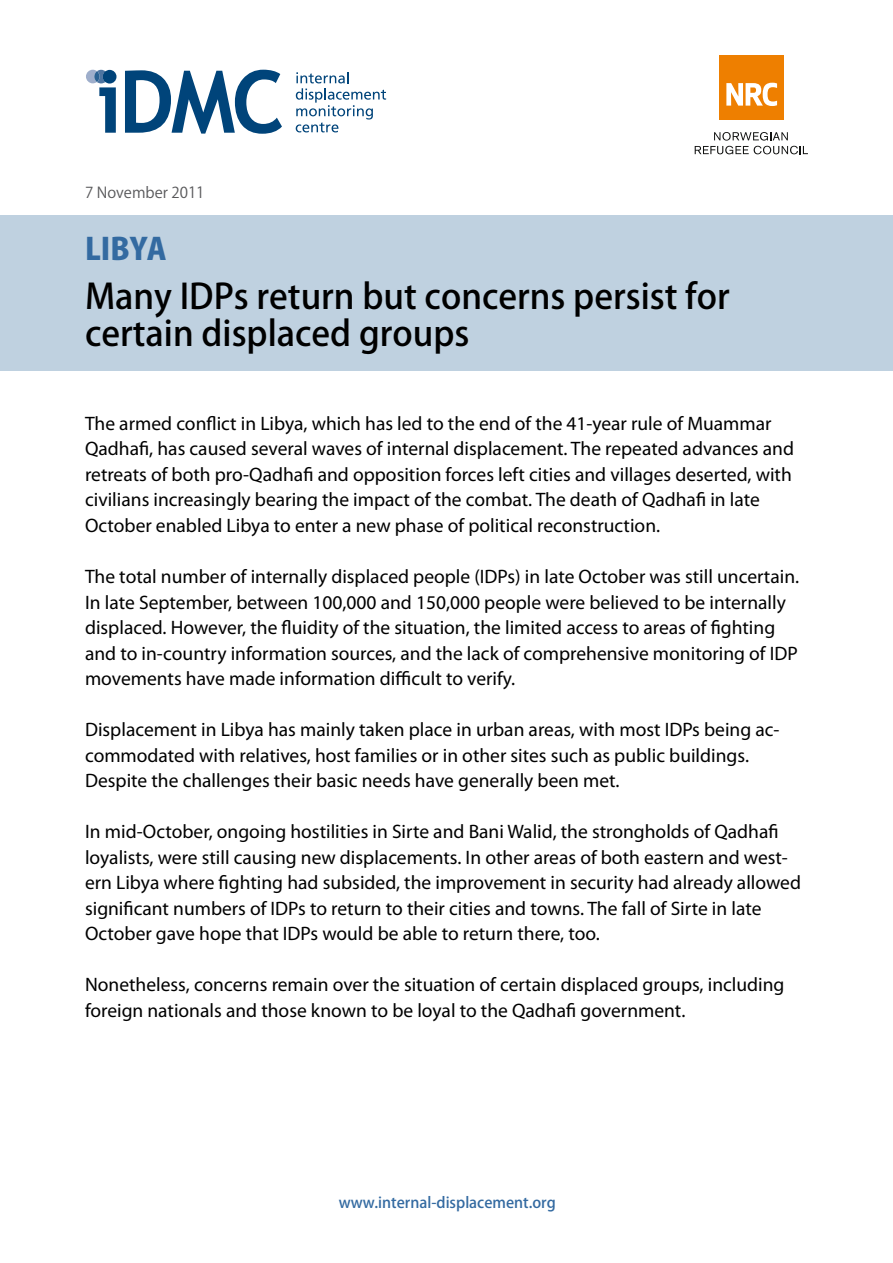
<style>
.page{position:relative;width:893px;height:1263px;background:#fff}
.page>*{position:absolute;margin:0;border:0;box-sizing:border-box;transform-origin:0 0}
.t1{font:500 34.5px/37.5px "Koz Go Pro";color:#000}
.t2{font:800 30px "Koz Go Pro";color:#336aa1}
.t3{font:19.5px/25.5px "Myriad Pro";color:#000}
.t4{font:500 15px "Koz Go Pro";color:#336aa1}
.t5{font:15px "Koz Go Pro";color:#58585a}
.s1{font-size:15.45px}
</style>
<div class="page">
<div style="left:0;top:215px;width:893px;height:155px;background:#bfd1e0"></div>
<svg style="left:125px;top:70px;width:157px;height:64px"></svg>
<svg style="left:86px;top:70px;width:30px;height:63px"></svg>
<svg style="left:94px;top:71px;width:6px;height:11px"></svg>
<svg style="left:296px;top:72px;width:90px;height:60px"></svg>
<div style="left:719px;top:55px;width:64px;height:65px;background:#ee7f00"></div>
<svg style="left:726px;top:83px;width:51px;height:23px"></svg>
<svg style="left:695px;top:132px;width:113px;height:22px"></svg>
<p class="t5" style="left:85px;top:182px;width:121px">7 November 20<span class="s1">11</span></p>
<h2 class="t2" style="left:85px;top:230px;width:83px">LIBYA</h2>
<h1 class="t1" style="left:85px;top:279px;width:646px">Many IDPs return but concerns persist for certain displaced groups</h1>
<p class="t3" style="left:85px;top:410px;width:710px">The armed conflict in Libya, which has led to the end of the 41-year rule of Muammar Qadhafi, has caused several waves of internal displacement. The repeated advances and retreats of both pro-Qadhafi and opposition forces left cities and villages deserted, with civilians increasingly bearing the impact of the combat. The death of Qadhafi in late October enabled Libya to enter a new phase of political reconstruction.</p>
<p class="t3" style="left:85px;top:563px;width:716px">The total number of internally displaced people (IDPs) in late October was still uncertain.<br>In late September, between 100,000 and 150,000 people were believed to be internally displaced. However, the fluidity of the situation, the limited access to areas of fighting and to in-country information sources, and the lack of comprehensive monitoring of IDP movements have made information difficult to verify.</p>
<p class="t3" style="left:85px;top:716px;width:696px">Displacement in Libya has mainly taken place in urban areas, with most IDPs being ac&shy;commodated with relatives, host families or in other sites such as public buildings.<br>Despite the challenges their basic needs have generally been met.</p>
<p class="t3" style="left:85px;top:818px;width:717px">In mid-October, ongoing hostilities in Sirte and Bani Walid, the strongholds of Qadhafi loyalists, were still causing new displacements. In other areas of both eastern and west&shy;ern Libya where fighting had subsided, the improvement in security had already allowed significant numbers of IDPs to return to their cities and towns. The fall of Sirte in late October gave hope that IDPs would be able to return there, too.</p>
<p class="t3" style="left:85px;top:971px;width:701px">Nonetheless, concerns remain over the situation of certain displaced groups, including foreign nationals and those known to be loyal to the Qadhafi government.</p>
<p class="t4" style="left:339px;top:1192px;width:218px">www.internal-displacement.org</p>
</div>
